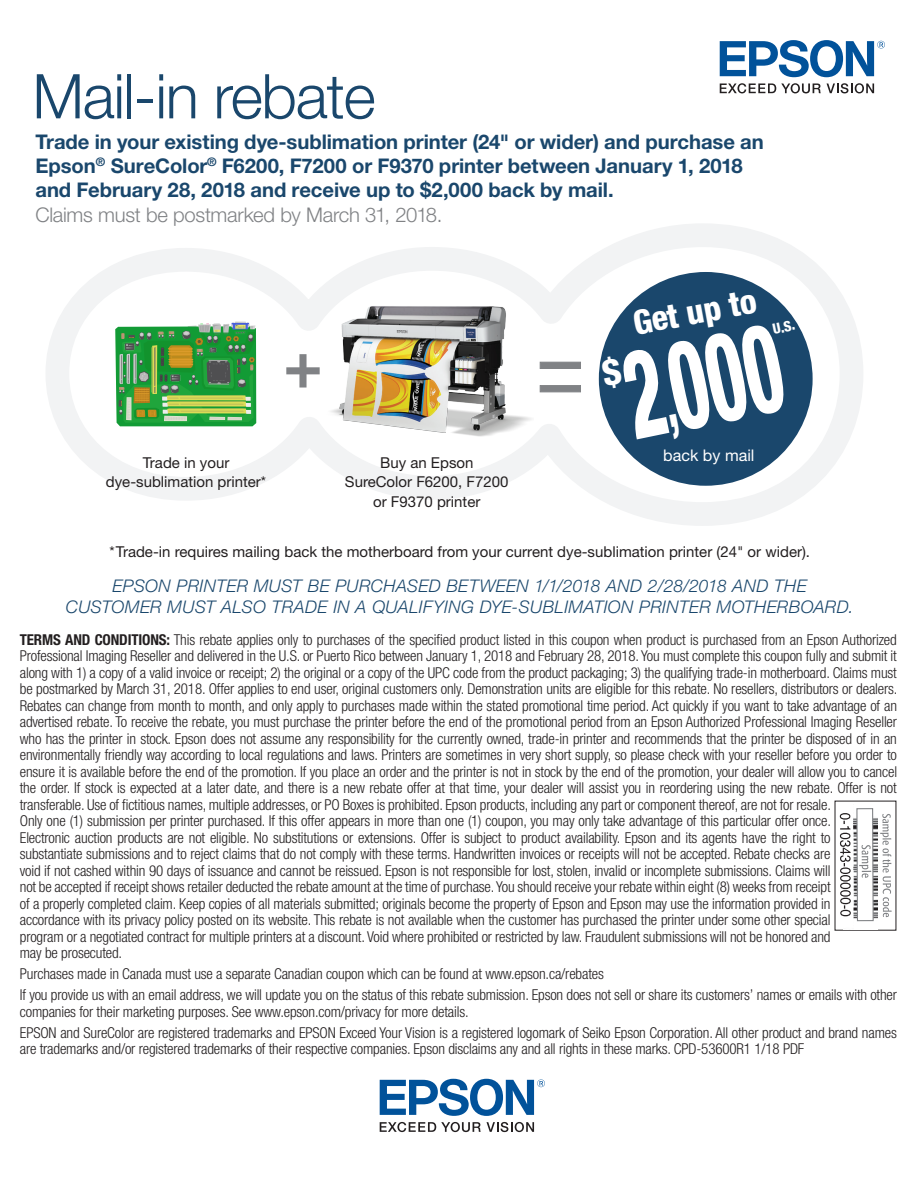
<style>
.page{position:relative;width:918px;height:1188px;background:#fff}
.page>*{position:absolute;margin:0;border:0;box-sizing:border-box;transform-origin:0 0}
.t1{font:800 condensed 123.6px "Helvetica Neue LT Std";color:#fff;scale:.6 1}
.t2{font:700 66px "Helvetica Neue LT Std";color:#808285}
.t3{font:300 61.8px "Helvetica Neue LT Std";letter-spacing:-.02em;color:#1a476c}
.t4{font:800 condensed 33.6px "Helvetica Neue LT Std";color:#fff}
.t5{font:700 20.25px/24.3px "Helvetica Neue LT Std";letter-spacing:-.005em;color:#1a476c}
.t6{font:300 20.25px "Helvetica Neue LT Std";letter-spacing:-.015em;color:#808285}
.t7{font:italic 300 17.4px/20.9px "Helvetica Neue LT Std";letter-spacing:.02em;color:#1a476c;text-align:center}
.t8{font:16.05px "Helvetica Neue LT Std";color:#fff}
.t9{font:300 condensed 15px/16.5px "Helvetica Neue LT Std";letter-spacing:-.01em;color:#231f20}
.t10{font:15px/19.5px "Helvetica Neue LT Std";color:#231f20;text-align:center}
.t11{font:800 condensed 14.4px "Helvetica Neue LT Std";color:#fff}
.s1{font-size:70.65px}
.s2{font-weight:700}
</style>
<div class="page">
<svg style="left:46px;top:224px;width:817px;height:302px"></svg>
<svg style="left:720px;top:83px;width:101px;height:10px"></svg>
<svg style="left:827px;top:83px;width:47px;height:10px"></svg>
<svg style="left:720px;top:40px;width:165px;height:37px"></svg>
<svg style="left:380px;top:1122px;width:101px;height:10px"></svg>
<svg style="left:487px;top:1122px;width:47px;height:10px"></svg>
<svg style="left:380px;top:1079px;width:165px;height:37px"></svg>
<div style="left:599px;top:272px;width:214px;height:214px;background:#1a476c;border-radius:50%"></div>
<svg style="left:539px;top:361px;width:42px;height:32px"></svg>
<svg style="left:115px;top:322px;width:141px;height:104px;background:#57a252"></svg>
<img style="left:316px;top:297px;width:217px;height:145px">
<img style="left:874px;top:818px;width:4px;height:101px">
<svg style="left:880px;top:814px;width:12px;height:103px"></svg>
<svg style="left:839px;top:808px;width:35px;height:114px"></svg>
<h3 class="t3" style="left:32px;top:59px;width:345px">Mail-in rebate</h3>
<h3 class="t5" style="left:35px;top:129px;width:730px">Trade in your existing dye-sublimation printer (24" or wider) and purchase an<br>Epson<sup>®</sup> SureColor<sup>®</sup> F6200, F7200 or F9370 printer between January 1, 2018 and February 28, 2018 and receive up to $2,000 back by mail.</h3>
<h3 class="t6" style="left:35px;top:202px;width:408px">Claims must be postmarked by March 31, 2018.</h3>
<h2 class="t2" style="left:283px;top:323px;width:41px">+</h2>
<p class="t10" style="left:106px;top:453px;width:162px">Trade in your dye-sublimation printer*</p>
<p class="t10" style="left:345px;top:453px;width:165px">Buy an Epson<br>SureColor F6200, F7200 or F9370 printer</p>
<h3 class="t4" style="left:630px;top:302px;width:126px;rotate:-10deg">Get up to</h3>
<p class="t11" style="left:771px;top:321px;width:24px;rotate:-12deg">U.S.</p>
<h1 class="t1" style="left:609px;top:322px;width:267px;rotate:-12deg">2<span class="s1">,</span>000</h1>
<p class="t8" style="left:663px;top:446px;width:93px">back by mail</p>
<p class="t10" style="left:109px;top:542px;width:702px">*Trade-in requires mailing back the motherboard from your current dye-sublimation printer (24" or wider).</p>
<p class="t7" style="left:66px;top:575px;width:789px">EPSON PRINTER MUST BE PURCHASED BETWEEN 1/1/2018 AND 2/28/2018 AND THE<br>CUSTOMER MUST ALSO TRADE IN A QUALIFYING DYE-SUBLIMATION PRINTER MOTHERBOARD.</p>
<p class="t9" style="left:20px;top:631px;width:879px"><span class="s2">TERMS AND CONDITIONS:</span> This rebate applies only to purchases of the specified product listed in this coupon when product is purchased from an Epson Authorized Professional Imaging Reseller and delivered in the U.S. or Puerto Rico between January 1, 2018 and February 28, 2018. You must complete this coupon fully and submit it along with 1) a copy of a valid invoice or receipt; 2) the original or a copy of the UPC code from the product packaging; 3) the qualifying trade-in motherboard. Claims must be postmarked by March 31, 2018. Offer applies to end user, original customers only. Demonstration units are eligible for this rebate. No resellers, distributors or dealers.<br>Rebates can change from month to month, and only apply to purchases made within the stated promotional time period. Act quickly if you want to take advantage of an advertised rebate. To receive the rebate, you must purchase the printer before the end of the promotional period from an Epson Authorized Professional Imaging Reseller who has the printer in stock. Epson does not assume any responsibility for the currently owned, trade-in printer and recommends that the printer be disposed of in an environmentally friendly way according to local regulations and laws. Printers are sometimes in very short supply, so please check with your reseller before you order to ensure it is available before the end of the promotion. If you place an order and the printer is not in stock by the end of the promotion, your dealer will allow you to cancel the order. If stock is expected at a later date, and there is a new rebate offer at that time, your dealer will assist you in reordering using the new rebate. Offer is not transferable. Use of fictitious names, multiple addresses, or PO Boxes is prohibited. Epson products, including any part or component thereof, are not for resale.<br>Only one (1) submission per printer purchased. If this offer appears in more than one (1) coupon, you may only take advantage of this particular offer once.<br>Electronic auction products are not eligible. No substitutions or extensions. Offer is subject to product availability. Epson and its agents have the right to<br>substantiate submissions and to reject claims that do not comply with these terms. Handwritten invoices or receipts will not be accepted. Rebate checks are<br>void if not cashed within 90 days of issuance and cannot be reissued. Epson is not responsible for lost, stolen, invalid or incomplete submissions. Claims will<br>not be accepted if receipt shows retailer deducted the rebate amount at the time of purchase. You should receive your rebate within eight (8) weeks from receipt<br>of a properly completed claim. Keep copies of all materials submitted; originals become the property of Epson and Epson may use the information provided in<br>accordance with its privacy policy posted on its website. This rebate is not available when the customer has purchased the printer under some other special<br>program or a negotiated contract for multiple printers at a discount. Void where prohibited or restricted by law. Fraudulent submissions will not be honored and<br>may be prosecuted.</p>
<p class="t9" style="left:20px;top:963px;width:879px;line-height:21px">Purchases made in Canada must use a separate Canadian coupon which can be found at www.epson.ca/rebates<br>If you provide us with an email address, we will update you on the status of this rebate submission. Epson does not sell or share its customers’ names or emails with other</p>
<p class="t9" style="left:20px;top:1001px;width:879px;line-height:21px">companies for their marketing purposes. See www.epson.com/privacy for more details.<br>EPSON and SureColor are registered trademarks and EPSON Exceed Your Vision is a registered logomark of Seiko Epson Corporation. All other product and brand names</p>
<p class="t9" style="left:20px;top:1040px;width:786px">are trademarks and/or registered trademarks of their respective companies. Epson disclaims any and all rights in these marks. CPD-53600R1 1/18 PDF</p>
</div>
